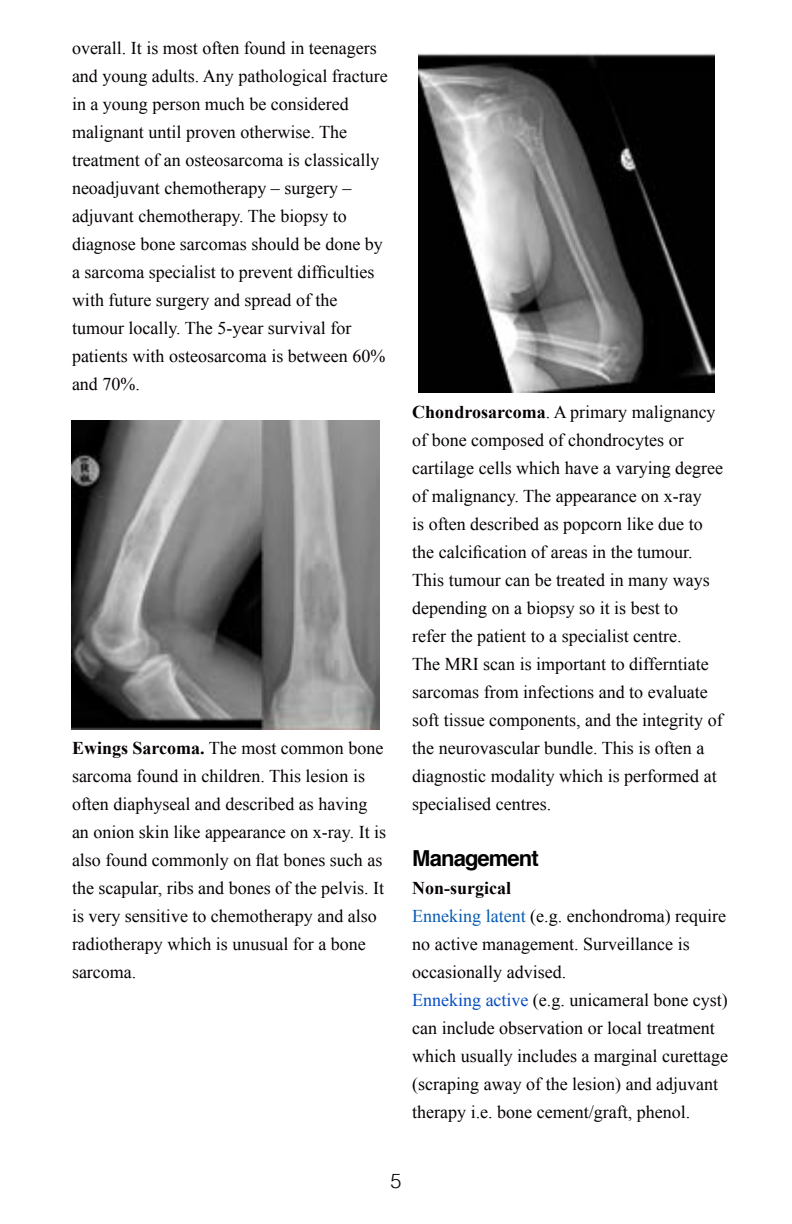
<style>
.page{position:relative;width:792px;height:1224px;background:#fff}
.page>*{position:absolute;margin:0;border:0;box-sizing:border-box;transform-origin:0 0}
.t1{font:700 22px "Helvetica";letter-spacing:-.04em;color:#000}
.t2{font:300 20px "Helvetica";color:#000}
.t3{font:18px/28px "Times New Roman";color:#060105}
.s1{font-weight:700}
.s2{color:#065bb0}
.s3{color:#064cc2}
</style>
<div class="page">
<img style="left:72px;top:420px;width:307px;height:310px">
<img style="left:418px;top:54px;width:297px;height:339px">
<p class="t3" style="left:72px;top:34px;width:317px">overall. It is most often found in teenagers and young adults. Any pathological fracture in a young person much be considered malignant until proven otherwise. The treatment of an osteosarcoma is classically neoadjuvant chemotherapy – surgery – adjuvant chemotherapy. The biopsy to diagnose bone sarcomas should be done by a sarcoma specialist to prevent difficulties with future surgery and spread of the tumour locally. The 5-year survival for patients with osteosarcoma is between 60% and 70%.</p>
<p class="t3" style="left:72px;top:734px;width:316px"><span class="s1">Ewings Sarcoma.</span> The most common bone sarcoma found in children. This lesion is often diaphyseal and described as having an onion skin like appearance on x-ray. It is also found commonly on flat bones such as the scapular, ribs and bones of the pelvis. It is very sensitive to chemotherapy and also radiotherapy which is unusual for a bone sarcoma.</p>
<p class="t3" style="left:412px;top:398px;width:312px"><span class="s1">Chondrosarcoma</span>. A primary malignancy of bone composed of chondrocytes or cartilage cells which have a varying degree of malignancy. The appearance on x-ray<br>is often described as popcorn like due to the calcification of areas in the tumour.<br>This tumour can be treated in many ways depending on a biopsy so it is best to<br>refer the patient to a specialist centre.<br>The MRI scan is important to differntiate sarcomas from infections and to evaluate soft tissue components, and the integrity of the neurovascular bundle. This is often a diagnostic modality which is performed at specialised centres.</p>
<p class="t1" style="left:412px;top:840px;width:128px">Management</p>
<p class="t3" style="left:412px;top:874px;width:317px"><span class="s1">Non-surgical<br></span><span class="s2">Enneking latent</span> (e.g. enchondroma) require no active management. Surveillance is occasionally advised.<br><span class="s3">Enneking active</span> (e.g. unicameral bone cyst) can include observation or local treatment which usually includes a marginal curettage (scraping away of the lesion) and adjuvant therapy i.e. bone cement/graft, phenol.</p>
<p class="t2" style="left:390px;top:1164px;width:13px">5</p>
</div>
